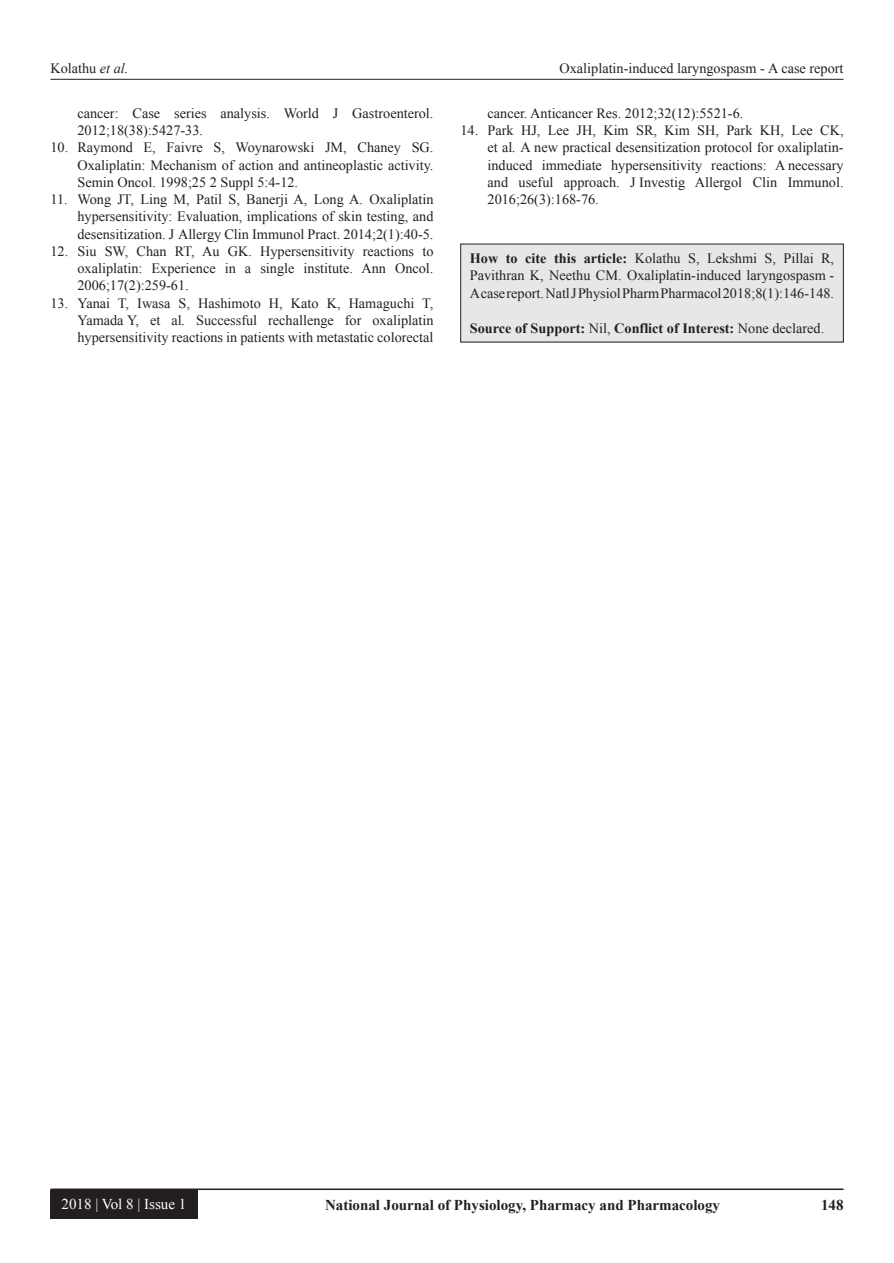
<style>
.page{position:relative;width:894px;height:1263px;background:#fff}
.page>*{position:absolute;margin:0;border:0;box-sizing:border-box;transform-origin:0 0}
.RF{font:700 15px "Times New Roman";color:#231f20}
.RF_VOL{font:15px "Times New Roman";color:#fff}
.REF{font:14.25px/17.2px "Times New Roman";color:#231f20;text-align:justify}
.HTC{font:14.25px/17.2px "Times New Roman";color:#231f20;text-align:justify}
.HTC-2{font:700 14.25px "Times New Roman";color:#231f20}
.s1{font-style:italic}
.s2{font-weight:700}
.s3{font-weight:400}
</style>
<div class="page">
<hr style="left:50px;top:79px;width:793px;height:1px;background:#231f20">
<hr style="left:50px;top:1188px;width:793px;height:2px;background:#231f20">
<div style="left:50px;top:1190px;width:147px;height:28px;background:#231f20"></div>
<div style="left:460px;top:244px;width:383px;height:98px;background:#e6e7e9"></div>
<p class="REF" style="left:50px;top:59px;width:79px">Kolathu <span class="s1">et al.</span></p>
<p class="REF" style="left:559px;top:59px;width:285px">Oxaliplatin-induced laryngospasm - A case report</p>
<p class="REF" style="left:77px;top:104px;width:357px">cancer: Case series analysis. World J Gastroenterol.<br>2012;18(38):5427-33.</p>
<p class="REF" style="left:77px;top:139px;width:357px;text-indent:-27px">10. Raymond E, Faivre S, Woynarowski JM, Chaney SG.<br>Oxaliplatin: Mechanism of action and antineoplastic activity.<br>Semin Oncol. 1998;25 2 Suppl 5:4-12.</p>
<p class="REF" style="left:77px;top:190px;width:357px;text-indent:-27px">11. Wong JT, Ling M, Patil S, Banerji A, Long A. Oxaliplatin hypersensitivity: Evaluation, implications of skin testing, and desensitization. J Allergy Clin Immunol Pract. 2014;2(1):40-5.</p>
<p class="REF" style="left:77px;top:242px;width:357px;text-indent:-27px">12. Siu SW, Chan RT, Au GK. Hypersensitivity reactions to oxaliplatin: Experience in a single institute. Ann Oncol.<br>2006;17(2):259-61.</p>
<p class="REF" style="left:77px;top:294px;width:357px;text-indent:-27px">13. Yanai T, Iwasa S, Hashimoto H, Kato K, Hamaguchi T, Yamada Y, et al<span class="s1">.</span> Successful rechallenge for oxaliplatin hypersensitivity reactions in patients with metastatic colorectal</p>
<p class="REF" style="left:487px;top:104px;width:257px">cancer. Anticancer Res. 2012;32(12):5521-6.</p>
<p class="REF" style="left:487px;top:121px;width:357px;text-indent:-27px">14. Park HJ, Lee JH, Kim SR, Kim SH, Park KH, Lee CK, et al<span class="s1">.</span> A new practical desensitization protocol for oxaliplatin&shy;induced immediate hypersensitivity reactions: A necessary and useful approach. J Investig Allergol Clin Immunol.<br>2016;26(3):168-76.</p>
<p class="HTC" style="left:469px;top:249px;width:365px"><span class="s2">How to cite this article:</span> Kolathu S, Lekshmi S, Pillai R, Pavithran K, Neethu CM. Oxaliplatin-induced laryngospasm - A case report. Natl J Physiol Pharm Pharmacol 2018;8(1):146-148.</p>
<p class="HTC-2" style="left:469px;top:318px;width:356px">Source of Support: <span class="s3">Nil,</span> Conflict of Interest: <span class="s3">None declared.</span></p>
<p class="RF_VOL" style="left:62px;top:1193px;width:126px">2018 | Vol 8 | Issue 1</p>
<p class="RF" style="left:325px;top:1194px;width:396px">National Journal of Physiology, Pharmacy and Pharmacology</p>
<p class="RF" style="left:820px;top:1194px;width:24px">148</p>
</div>
